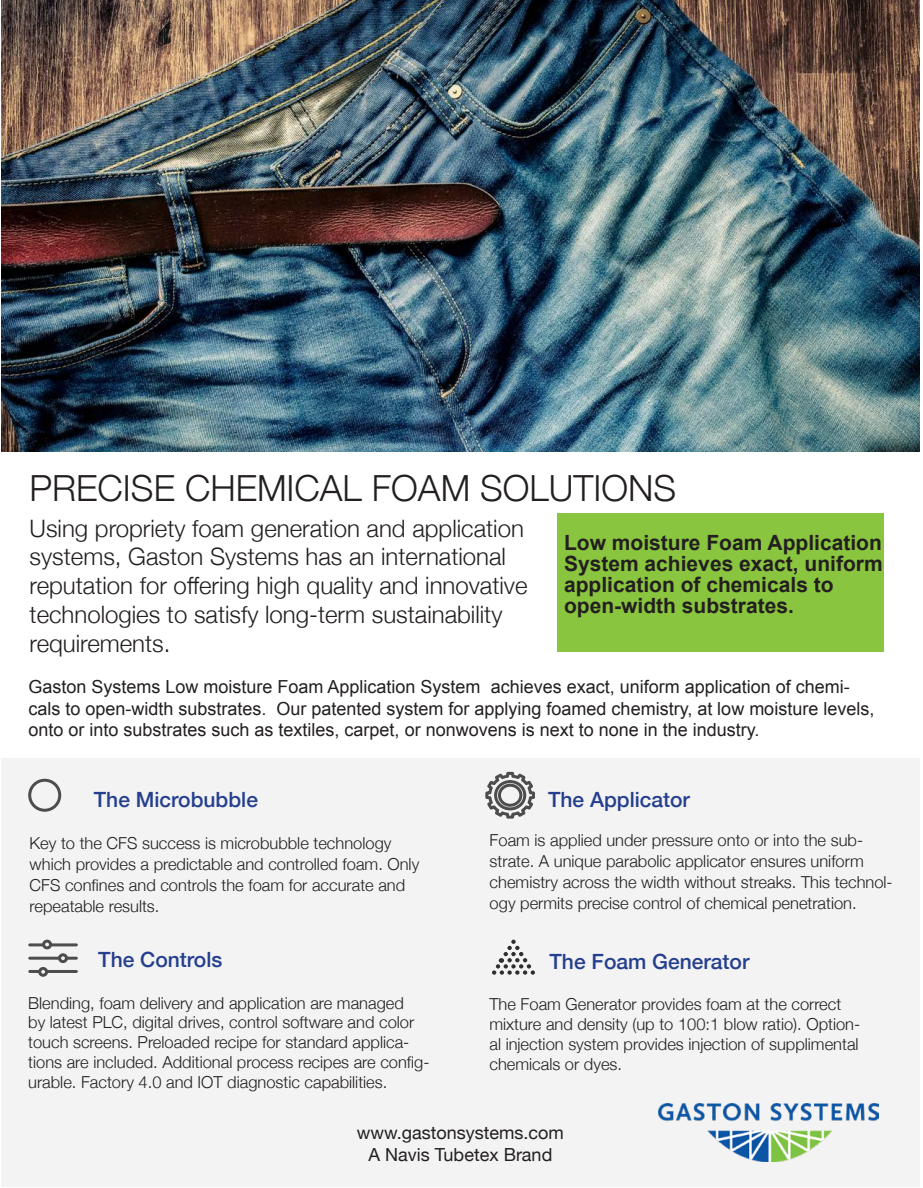
<style>
.page{position:relative;width:923px;height:1188px;background:#fff}
.page>*{position:absolute;margin:0;border:0;box-sizing:border-box;transform-origin:0 0}
.t1{font:300 36px "Helvetica Neue";color:#231f20}
.t2{font:300 24px/28.8px "Helvetica Neue";color:#231f20}
.t3{font:700 21px/21px "Arial";color:#231f20}
.t4{font:500 21px "Helvetica Neue";color:#253f8e}
.t5{font:18px/21.6px "Arial";color:#231f20}
.t6{font:18px "Helvetica Neue";color:#231f20}
.t7{font:300 16.5px/19.8px "Helvetica Neue";color:#231f20}
</style>
<div class="page">
<img style="left:1px;top:0;width:918px;height:451px">
<div style="left:1px;top:758px;width:918px;height:429px;background:#f3f3f3"></div>
<div style="left:557px;top:513px;width:326px;height:138px;background:#89c53f"></div>
<hr style="left:51px;top:943px;width:25px;height:3px;background:#4d4d4d">
<svg style="left:30px;top:943px;width:12px;height:3px"></svg>
<div style="left:42px;top:939px;width:10px;height:10px;border:3px solid #4d4d4d;border-radius:50%"></div>
<svg style="left:68px;top:957px;width:8px;height:3px"></svg>
<hr style="left:30px;top:957px;width:29px;height:3px;background:#4d4d4d">
<div style="left:58px;top:953px;width:10px;height:10px;border:3px solid #4d4d4d;border-radius:50%"></div>
<hr style="left:47px;top:970px;width:29px;height:3px;background:#4d4d4d">
<svg style="left:30px;top:970px;width:8px;height:3px"></svg>
<div style="left:38px;top:967px;width:10px;height:10px;border:3px solid #4d4d4d;border-radius:50%"></div>
<div style="left:28px;top:779px;width:33px;height:33px;border:3px solid #4d4d4d;border-radius:50%"></div>
<svg style="left:485px;top:771px;width:50px;height:48px"></svg>
<svg style="left:492px;top:939px;width:43px;height:36px"></svg>
<img style="left:658px;top:1104px;width:221px;height:58px">
<p class="t1" style="left:30px;top:459px;width:648px">PRECISE CHEMICAL FOAM SOLUTIONS</p>
<p class="t2" style="left:30px;top:512px;width:499px">Using propriety foam generation and application systems, Gaston Systems has an international reputation for offering high quality and innovative technologies to satisfy long-term sustainability requirements.</p>
<p class="t3" style="left:564px;top:532px;width:320px">Low moisture Foam Application<br>System achieves exact, uniform application of chemicals to open-width substrates.</p>
<p class="t5" style="left:28px;top:676px;width:847px">Gaston Systems Low moisture Foam Application System achieves exact, uniform application of chemi&shy;cals to open-width substrates. Our patented system for applying foamed chemistry, at low moisture levels, onto or into substrates such as textiles, carpet, or nonwovens is next to none in the industry.</p>
<p class="t4" style="left:94px;top:782px;width:166px">The Microbubble</p>
<p class="t7" style="left:30px;top:831px;width:391px;line-height:21px">Key to the CFS success is microbubble technology which provides a predictable and controlled foam. Only CFS confines and controls the foam for accurate and repeatable results.</p>
<p class="t4" style="left:98px;top:943px;width:126px">The Controls</p>
<p class="t7" style="left:28px;top:992px;width:403px">Blending, foam delivery and application are managed<br>by latest PLC, digital drives, control software and color touch screens. Preloaded recipe for standard applica&shy;tions are included. Additional process recipes are config&shy;urable. Factory 4.0 and IOT diagnostic capabilities.</p>
<p class="t4" style="left:548px;top:782px;width:144px">The Applicator</p>
<p class="t7" style="left:490px;top:828px;width:405px;line-height:21px">Foam is applied under pressure onto or into the sub&shy;strate. A unique parabolic applicator ensures uniform chemistry across the width without streaks. This technol&shy;ogy permits precise control of chemical penetration.</p>
<p class="t4" style="left:549px;top:944px;width:201px">The Foam Generator</p>
<p class="t7" style="left:489px;top:993px;width:372px">The Foam Generator provides foam at the correct mixture and density (up to 100:1 blow ratio). Option&shy;al injection system provides injection of supplimental chemicals or dyes.</p>
<p class="t6" style="left:357px;top:1120px;width:208px">www.gastonsystems.com</p>
<p class="t6" style="left:369px;top:1141px;width:185px">A Navis Tubetex Brand</p>
</div>
